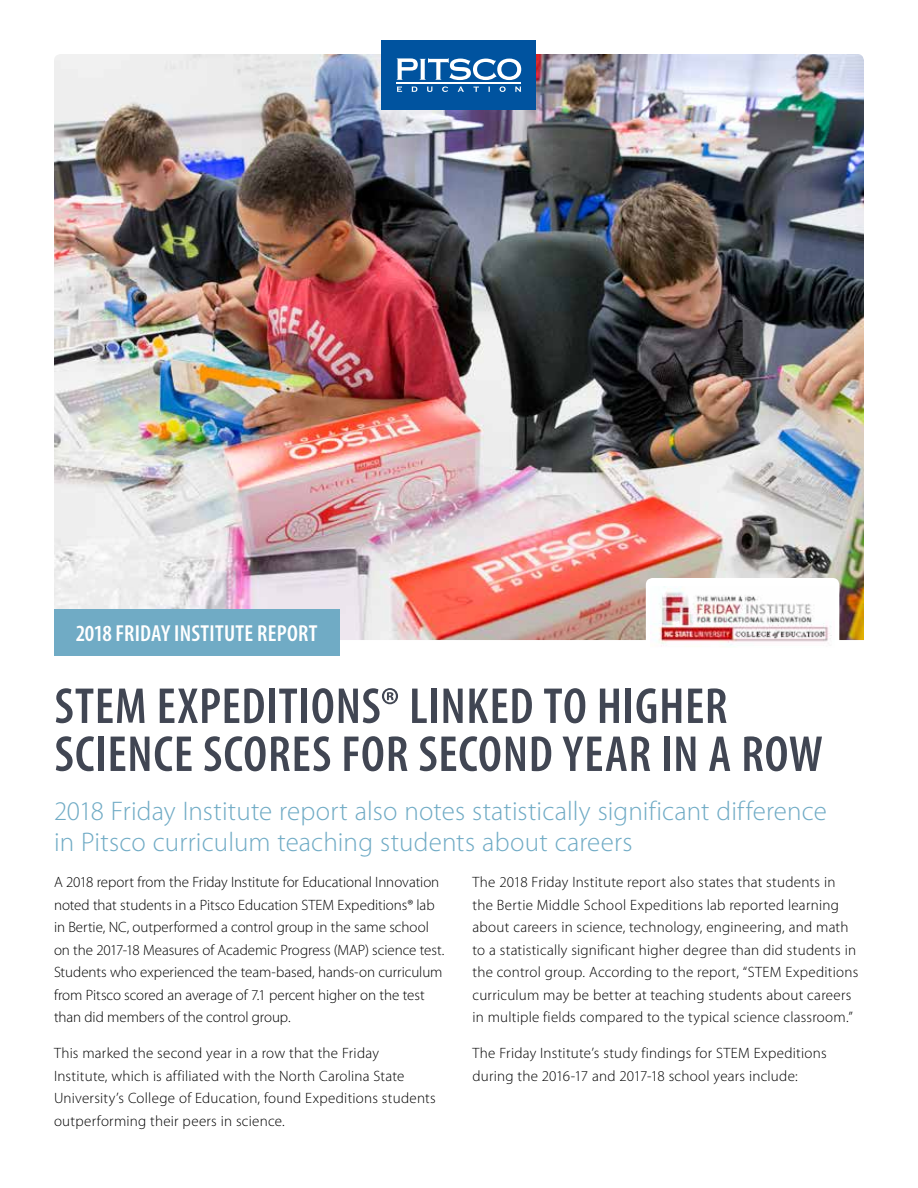
<style>
.page{position:relative;width:918px;height:1188px;background:#fff}
.page>*{position:absolute;margin:0;border:0;box-sizing:border-box;transform-origin:0 0}
.t1{font:600 condensed 51px/48px "Myriad Pro";letter-spacing:.015em;color:#414653}
.t2{font:300 27px/31.5px "Myriad Pro";letter-spacing:.005em;color:#70abc5}
.t3{font:600 condensed 23.25px "Myriad Pro";letter-spacing:.01em;color:#fff}
.t4{font:300 15px/22.5px "Myriad Pro";letter-spacing:.015em;color:#000}
.t5{font:300 15px/22.5px "Myriad Pro";letter-spacing:-.005em;color:#000}
</style>
<div class="page">
<img style="left:54px;top:54px;width:810px;height:586px">
<div style="left:382px;top:40px;width:154px;height:69px;background:#00539f"></div>
<svg style="left:397px;top:58px;width:124px;height:22px"></svg>
<hr style="left:397px;top:82px;width:124px;height:2px;background:#fff">
<svg style="left:397px;top:86px;width:5px;height:6px"></svg>
<svg style="left:412px;top:87px;width:5px;height:5px"></svg>
<svg style="left:427px;top:87px;width:6px;height:5px"></svg>
<svg style="left:442px;top:86px;width:6px;height:6px"></svg>
<svg style="left:458px;top:87px;width:6px;height:5px"></svg>
<svg style="left:474px;top:86px;width:5px;height:6px"></svg>
<svg style="left:500px;top:86px;width:6px;height:6px"></svg>
<svg style="left:515px;top:87px;width:6px;height:5px"></svg>
<div style="left:54px;top:609px;width:286px;height:46px;background:#70abc5"></div>
<div style="left:646px;top:578px;width:193px;height:77px;background:#fff;border-radius:7px"></div>
<img style="left:654px;top:586px;width:178px;height:61px">
<h3 class="t3" style="left:76px;top:620px;width:243px">2018 FRIDAY INSTITUTE REPORT</h3>
<h1 class="t1" style="left:55px;top:683px;width:770px">STEM EXPEDITIONS® LINKED TO HIGHER<br>SCIENCE SCORES FOR SECOND YEAR IN A ROW</h1>
<h2 class="t2" style="left:54px;top:795px;width:774px">2018 Friday Institute report also notes statistically significant difference in Pitsco curriculum teaching students about careers</h2>
<p class="t5" style="left:54px;top:871px;width:392px">A 2018 report from the Friday Institute for Educational Innovation noted that students in a Pitsco Education STEM Expeditions® lab in Bertie, NC, outperformed a control group in the same school on the 2017-18 Measures of Academic Progress (MAP) science test.<br>Students who experienced the team-based, hands-on curriculum from Pitsco scored an average of 7.1 percent higher on the test than did members of the control group.</p>
<p class="t4" style="left:54px;top:1042px;width:383px">This marked the second year in a row that the Friday Institute, which is affiliated with the North Carolina State University’s College of Education, found Expeditions students outperforming their peers in science.</p>
<p class="t4" style="left:472px;top:871px;width:387px">The 2018 Friday Institute report also states that students in the Bertie Middle School Expeditions lab reported learning about careers in science, technology, engineering, and math to a statistically significant higher degree than did students in the control group. According to the report, “STEM Expeditions curriculum may be better at teaching students about careers in multiple fields compared to the typical science classroom.”</p>
<p class="t4" style="left:472px;top:1042px;width:356px">The Friday Institute’s study findings for STEM Expeditions during the 2016-17 and 2017-18 school years include:</p>
</div>
